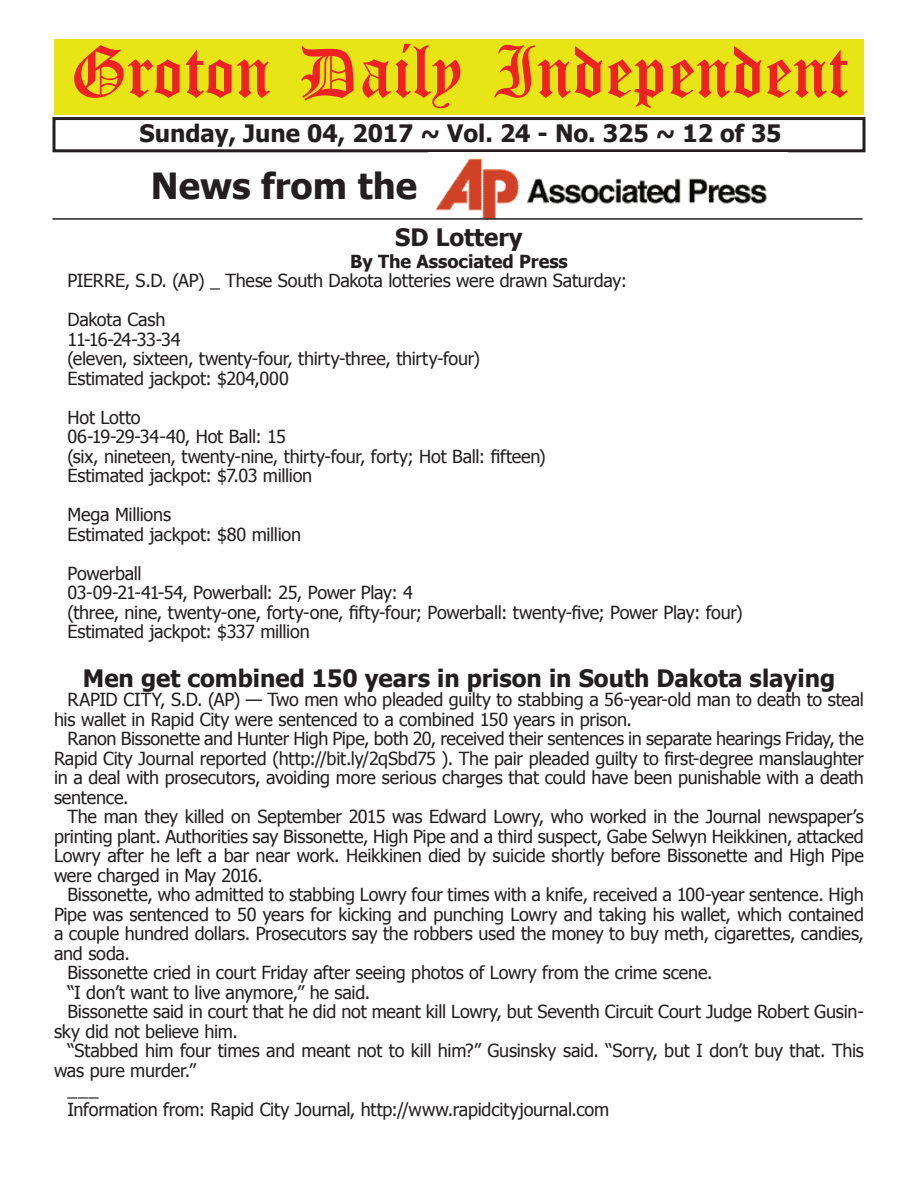
<style>
.page{position:relative;width:918px;height:1188px;background:#fff}
.page>*{position:absolute;margin:0;border:0;box-sizing:border-box;transform-origin:0 0}
.t1{font:54px "Old English Five";color:#ee2123}
.t2{font:700 36px "Tahoma";color:#231f20}
.t3{font:700 24px "Tahoma";color:#231f20}
.t4{font:18px/19.5px "Tahoma";letter-spacing:-.01em;color:#231f20}
.t5{font:700 18px "Tahoma";color:#231f20}
</style>
<div class="page">
<div style="left:52px;top:117px;width:814px;height:35px;border:3px solid #231f20"></div>
<div style="left:54px;top:40px;width:810px;height:75px;background:#e7e515"></div>
<img style="left:435px;top:158px;width:332px;height:60px">
<hr style="left:52px;top:218px;width:810px;height:2px;background:#231f20">
<h1 class="t1" style="left:70px;top:47px;width:779px">Groton Daily Independent</h1>
<h3 class="t3" style="left:140px;top:116px;width:644px">Sunday, June 04, 2017 ~ Vol. 24 - No. 325 ~ 12 of 35</h3>
<h2 class="t2" style="left:151px;top:161px;width:268px">News from the</h2>
<h3 class="t3" style="left:395px;top:221px;width:129px">SD Lottery</h3>
<p class="t5" style="left:350px;top:249px;width:219px">By The Associated Press</p>
<p class="t4" style="left:67px;top:260px;width:561px;line-height:39px">PIERRE, S.D. (AP) _ These South Dakota lotteries were drawn Saturday:<br>Dakota Cash</p>
<p class="t4" style="left:67px;top:329px;width:414px">11-16-24-33-34<br>(eleven, sixteen, twenty-four, thirty-three, thirty-four)<br>Estimated jackpot: $204,000</p>
<p class="t4" style="left:67px;top:407px;width:480px">Hot Lotto<br>06-19-29-34-40, Hot Ball: 15<br>(six, nineteen, twenty-nine, thirty-four, forty; Hot Ball: fifteen)<br>Estimated jackpot: $7.03 million</p>
<p class="t4" style="left:67px;top:504px;width:235px">Mega Millions<br>Estimated jackpot: $80 million</p>
<p class="t4" style="left:67px;top:563px;width:677px">Powerball<br>03-09-21-41-54, Powerball: 25, Power Play: 4<br>(three, nine, twenty-one, forty-one, fifty-four; Powerball: twenty-five; Power Play: four)<br>Estimated jackpot: $337 million</p>
<h3 class="t3" style="left:83px;top:661px;width:754px">Men get combined 150 years in prison in South Dakota slaying</h3>
<p class="t4" style="left:54px;top:689px;width:812px;text-indent:14px">RAPID CITY, S.D. (AP) — Two men who pleaded guilty to stabbing a 56-year-old man to death to steal his wallet in Rapid City were sentenced to a combined 150 years in prison.</p>
<p class="t4" style="left:54px;top:728px;width:811px;text-align:justify;text-indent:14px">Ranon Bissonette and Hunter High Pipe, both 20, received their sentences in separate hearings Friday, the Rapid City Journal reported (http://bit.ly/2qSbd75 ). The pair pleaded guilty to first-degree manslaughter in a deal with prosecutors, avoiding more serious charges that could have been punishable with a death sentence.</p>
<p class="t4" style="left:54px;top:806px;width:811px;text-align:justify;text-indent:14px">The man they killed on September 2015 was Edward Lowry, who worked in the Journal newspaper’s printing plant. Authorities say Bissonette, High Pipe and a third suspect, Gabe Selwyn Heikkinen, attacked Lowry after he left a bar near work. Heikkinen died by suicide shortly before Bissonette and High Pipe were charged in May 2016.</p>
<p class="t4" style="left:68px;top:884px;width:798px">Bissonette, who admitted to stabbing Lowry four times with a knife, received a 100-year sentence. High</p>
<p class="t4" style="left:54px;top:903px;width:812px">Pipe was sentenced to 50 years for kicking and punching Lowry and taking his wallet, which contained</p>
<p class="t4" style="left:54px;top:923px;width:812px">a couple hundred dollars. Prosecutors say the robbers used the money to buy meth, cigarettes, candies,</p>
<p class="t4" style="left:54px;top:942px;width:78px">and soda.</p>
<p class="t4" style="left:68px;top:962px;width:647px">Bissonette cried in court Friday after seeing photos of Lowry from the crime scene.</p>
<p class="t4" style="left:68px;top:981px;width:304px">“I don’t want to live anymore,” he said.</p>
<p class="t4" style="left:68px;top:1001px;width:798px">Bissonette said in court that he did not meant kill Lowry, but Seventh Circuit Court Judge Robert Gusin-</p>
<p class="t4" style="left:54px;top:1020px;width:185px">sky did not believe him.</p>
<p class="t4" style="left:68px;top:1040px;width:798px">“Stabbed him four times and meant not to kill him?” Gusinsky said. “Sorry, but I don’t buy that. This</p>
<p class="t4" style="left:54px;top:1059px;width:144px">was pure murder.”</p>
<p class="t4" style="left:68px;top:1079px;width:33px">___</p>
<p class="t4" style="left:68px;top:1098px;width:543px">Information from: Rapid City Journal, http://www.rapidcityjournal.com</p>
</div>
